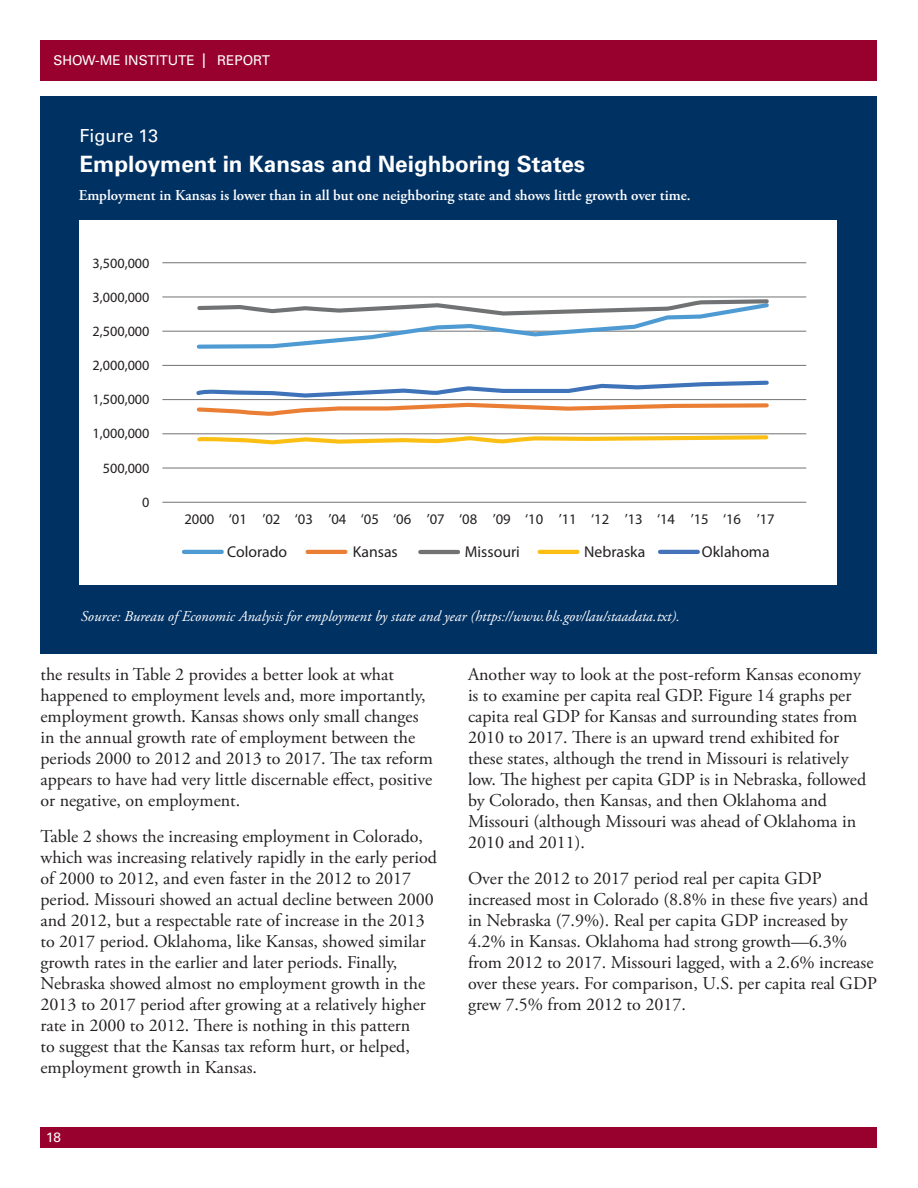
<style>
.page{position:relative;width:918px;height:1188px;background:#fff}
.page>*{position:absolute;margin:0;border:0;box-sizing:border-box;transform-origin:0 0}
.Pull_Quote_Left{font:700 22.5px "Univers LT Std";color:#fff}
.t1{font:18px/21px "Adobe Garamond Pro";color:#231f20}
.Pull_Quote_Left-2{font:18px "Univers LT Std";color:#fff}
.t2{font:15.75px "Myriad Pro";color:#231f20}
.Pull_Quote_Left-3{font:italic 15px "Adobe Garamond Pro";color:#fff}
.Pull_Quote_Left-4{font:600 15px "Adobe Garamond Pro";color:#fff}
.t3{font:14.7px "Myriad Pro";color:#231f20}
.t4{font:14.25px "Myriad Pro";color:#231f20}
.t5{font:13.5px "Univers LT Std";color:#fff}
.s1{font-size:20.25px}
</style>
<div class="page">
<div style="left:40px;top:40px;width:838px;height:41px;background:#98012d"></div>
<div style="left:40px;top:1127px;width:838px;height:21px;background:#98012d"></div>
<div style="left:40px;top:96px;width:838px;height:557px;background:#003163"></div>
<div style="left:79px;top:221px;width:758px;height:358px;background:#fff"></div>
<hr style="left:162px;top:262px;width:644px;height:1px;background:#717273">
<hr style="left:162px;top:297px;width:644px;height:1px;background:#717273">
<hr style="left:162px;top:331px;width:644px;height:1px;background:#717273">
<hr style="left:162px;top:365px;width:644px;height:1px;background:#717273">
<hr style="left:162px;top:399px;width:644px;height:1px;background:#717273">
<hr style="left:162px;top:434px;width:644px;height:1px;background:#717273">
<hr style="left:162px;top:468px;width:644px;height:1px;background:#717273">
<hr style="left:162px;top:502px;width:644px;height:1px;background:#717273">
<hr style="left:184px;top:550px;width:38px;height:4px;background:#4e9ad3">
<hr style="left:308px;top:550px;width:37px;height:4px;background:#ea7e35">
<hr style="left:420px;top:550px;width:38px;height:4px;background:#717273">
<hr style="left:660px;top:550px;width:38px;height:4px;background:#4572b8">
<hr style="left:540px;top:550px;width:37px;height:4px;background:#fbbf14">
<svg style="left:195px;top:297px;width:577px;height:52px"></svg>
<svg style="left:193px;top:380px;width:578px;height:36px"></svg>
<svg style="left:194px;top:433px;width:576px;height:12px"></svg>
<p class="t5" style="left:54px;top:53px;width:218px">SHOW-ME INSTITUTE <span class="s1">I</span> REPORT</p>
<p class="Pull_Quote_Left-2" style="left:79px;top:125px;width:80px">Figure 13</p>
<p class="Pull_Quote_Left" style="left:79px;top:150px;width:507px">Employment in Kansas and Neighboring States</p>
<p class="Pull_Quote_Left-4" style="left:79px;top:187px;width:613px">Employment in Kansas is lower than in all but one neighboring state and shows little growth over time.</p>
<p class="t4" style="left:93px;top:254px;width:58px">3,500,000</p>
<p class="t4" style="left:93px;top:288px;width:58px">3,000,000</p>
<p class="t4" style="left:93px;top:322px;width:58px">2,500,000</p>
<p class="t4" style="left:93px;top:356px;width:58px">2,000,000</p>
<p class="t4" style="left:93px;top:391px;width:58px">1,500,000</p>
<p class="t4" style="left:93px;top:425px;width:58px">1,000,000</p>
<p class="t4" style="left:103px;top:459px;width:48px">500,000</p>
<p class="t4" style="left:142px;top:493px;width:9px">0</p>
<p class="t3" style="left:184px;top:510px;width:592px">2000 ‘01 ’02 ‘03 ’04 ‘05 ‘06 ’07 ‘08 ’09 ‘10 ’11 ‘12 ’13 ‘14 ’15 ‘16 ’17</p>
<p class="t2" style="left:227px;top:542px;width:62px">Colorado</p>
<p class="t2" style="left:353px;top:542px;width:47px">Kansas</p>
<p class="t2" style="left:465px;top:542px;width:57px">Missouri</p>
<p class="t2" style="left:584px;top:542px;width:63px">Nebraska</p>
<p class="t2" style="left:702px;top:542px;width:69px">Oklahoma</p>
<p class="Pull_Quote_Left-3" style="left:81px;top:607px;width:601px">Source: Bureau of Economic Analysis for employment by state and year (https://www.bls.gov/lau/staadata.txt).</p>
<p class="t1" style="left:40px;top:664px;width:394px">the results in Table 2 provides a better look at what happened to employment levels and, more importantly, employment growth. Kansas shows only small changes in the annual growth rate of employment between the periods 2000 to 2012 and 2013 to 2017. The tax reform appears to have had very little discernable effect, positive or negative, on employment.</p>
<p class="t1" style="left:40px;top:826px;width:398px">Table 2 shows the increasing employment in Colorado, which was increasing relatively rapidly in the early period of 2000 to 2012, and even faster in the 2012 to 2017 period. Missouri showed an actual decline between 2000 and 2012, but a respectable rate of increase in the 2013 to 2017 period. Oklahoma, like Kansas, showed similar growth rates in the earlier and later periods. Finally, Nebraska showed almost no employment growth in the 2013 to 2017 period after growing at a relatively higher rate in 2000 to 2012. There is nothing in this pattern<br>to suggest that the Kansas tax reform hurt, or helped, employment growth in Kansas.</p>
<p class="t5" style="left:46px;top:1129px;width:16px">18</p>
<p class="t1" style="left:468px;top:664px;width:400px">Another way to look at the post-reform Kansas economy is to examine per capita real GDP. Figure 14 graphs per capita real GDP for Kansas and surrounding states from 2010 to 2017. There is an upward trend exhibited for these states, although the trend in Missouri is relatively low. The highest per capita GDP is in Nebraska, followed by Colorado, then Kansas, and then Oklahoma and Missouri (although Missouri was ahead of Oklahoma in 2010 and 2011).</p>
<p class="t1" style="left:468px;top:868px;width:410px">Over the 2012 to 2017 period real per capita GDP increased most in Colorado (8.8% in these five years) and in Nebraska (7.9%). Real per capita GDP increased by 4.2% in Kansas. Oklahoma had strong growth—6.3% from 2012 to 2017. Missouri lagged, with a 2.6% increase over these years. For comparison, U.S. per capita real GDP grew 7.5% from 2012 to 2017.</p>
</div>
